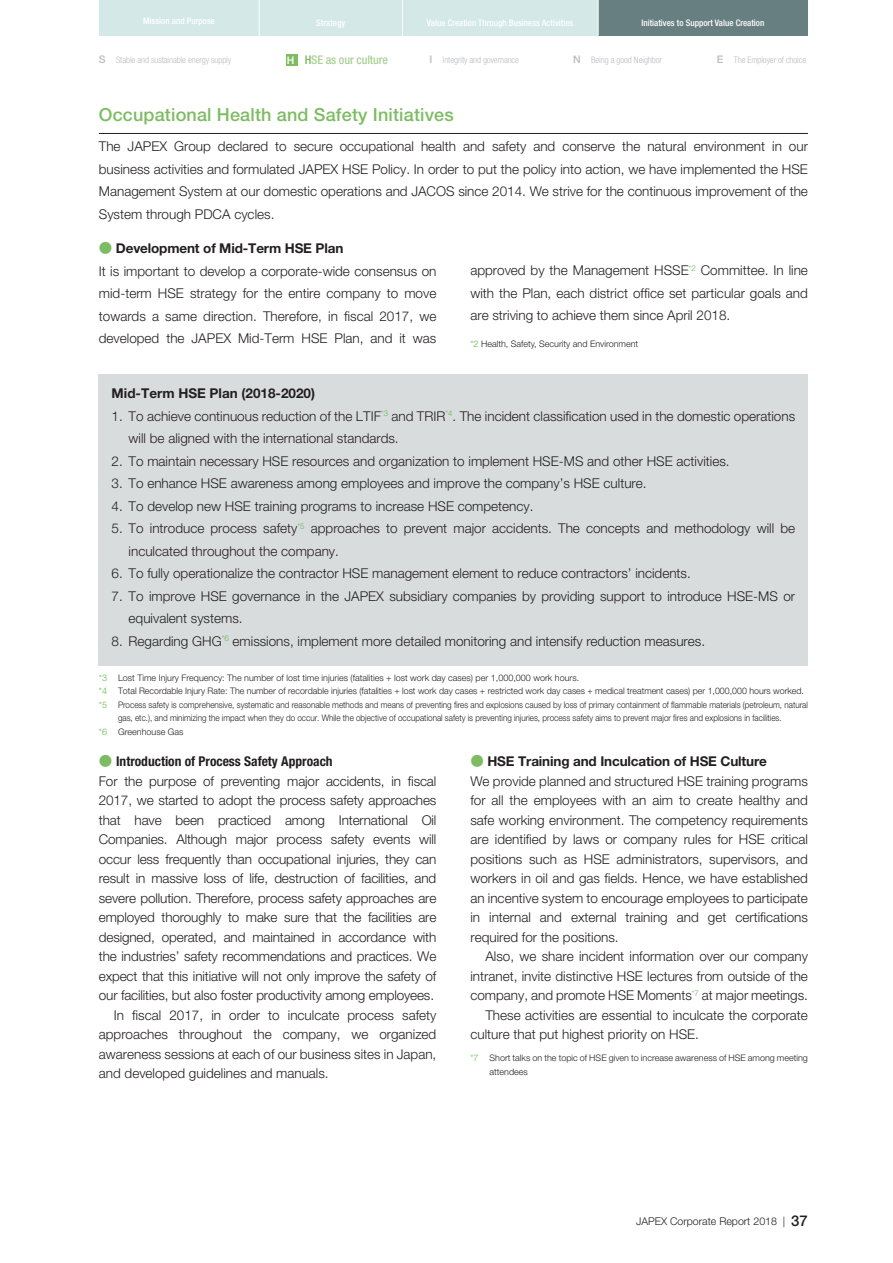
<style>
.page{position:relative;width:893px;height:1263px;background:#fff}
.page>*{position:absolute;margin:0;border:0;box-sizing:border-box;transform-origin:0 0}
.t1{font:500 18px "Helvetica Neue LT Std";letter-spacing:.01em;color:#7dbc63}
.t2{font:300 13.5px/22.5px "Helvetica Neue LT Std";color:#231f20}
.t3{font:700 condensed 13.5px "Helvetica Neue LT Std";color:#231f20}
.t4{font:700 13.5px "Helvetica Neue LT Std";color:#231f20}
.t5{font:500 condensed 12px "Helvetica Neue LT Std";letter-spacing:-.01em;color:#aad095}
.t6{font:300 10.65px "Helvetica Neue LT Std";color:#231f20}
.t7{font:300 9px/13.5px "Helvetica Neue LT Std";color:#231f20}
.t8{font:300 9px "Helvetica Neue LT Std";color:#231f20;scale:.9 1}
.t9{font:500 condensed 9px "Helvetica Neue LT Std";color:#fff}
.t10{font:300 condensed 9px "Helvetica Neue LT Std";letter-spacing:-.01em;color:#bcbdc0}
.s1{font-weight:500;font-stretch:normal;font-size:10.5px}
.s2{font-stretch:normal;font-size:10.5px;color:#fff}
.s3{color:#7dbc63}
.s4{font-family:"Gothic MB101 Pro De";font-weight:700;color:#7dbc63}
.s5{font-weight:700}
.s6{color:#5dbb46}
.s7{font-family:"Gothic MB101 Pro De";font-stretch:normal;color:#7dbc63}
.s8{font-weight:500;font-size:14.85px}
</style>
<div class="page">
<div style="left:99px;top:374px;width:709px;height:291px;background:#d9dcdd"></div>
<hr style="left:99px;top:133px;width:709px;height:1px;background:#231f20">
<div style="left:598px;top:0;width:210px;height:36px;background:#687f81"></div>
<div style="left:99px;top:0;width:160px;height:36px;background:#d4e8e8"></div>
<div style="left:259px;top:0;width:143px;height:36px;background:#d4e8e8"></div>
<hr style="left:259px;top:0;width:1px;height:36px;background:#fff">
<div style="left:402px;top:0;width:196px;height:36px;background:#d4e8e8"></div>
<hr style="left:402px;top:0;width:1px;height:36px;background:#fff">
<hr style="left:598px;top:0;width:1px;height:36px;background:#fff">
<div style="left:286px;top:54px;width:11px;height:12px;background:#7dbc63"></div>
<p class="t9" style="left:143px;top:16px;width:73px">Mission and Purpose</p>
<p class="t9" style="left:316px;top:17px;width:30px">Strategy</p>
<p class="t9" style="left:427px;top:18px;width:148px">Value Creation Through Business Activities</p>
<p class="t9" style="left:641px;top:18px;width:125px">Initiatives to Support Value Creation</p>
<p class="t10" style="left:99px;top:55px;width:134px"><span class="s1">S</span> Stable and sustainable energy supply</p>
<p class="t5" style="left:287px;top:53px;width:103px"><span class="s2">H</span> <span class="s3">H</span>SE as our culture</p>
<p class="t10" style="left:430px;top:54px;width:91px"><span class="s1">I</span> Integrity and governance</p>
<p class="t10" style="left:573px;top:54px;width:90px"><span class="s1">N</span> Being a good Neighbor</p>
<p class="t10" style="left:717px;top:54px;width:91px"><span class="s1">E</span> The Employer of choice</p>
<h1 class="t1" style="left:99px;top:104px;width:356px">Occupational Health and Safety Initiatives</h1>
<p class="t2" style="left:99px;top:135px;width:711px;text-align:justify">The JAPEX Group declared to secure occupational health and safety and conserve the natural environment in our business activities and formulated JAPEX HSE Policy. In order to put the policy into action, we have implemented the HSE Management System at our domestic operations and JACOS since 2014. We strive for the continuous improvement of the System through PDCA cycles.</p>
<p class="t2" style="left:99px;top:237px;width:339px"><span class="s4">●</span> <span class="s5">Development of Mid-Term HSE Plan<br></span>It is important to develop a corporate-wide consensus on mid-term HSE strategy for the entire company to move towards a same direction. Therefore, in fiscal 2017, we developed the JAPEX Mid-Term HSE Plan, and it was</p>
<p class="t2" style="left:470px;top:259px;width:339px;text-align:justify">approved by the Management HSSE<sup>*2</sup> Committee. In line with the Plan, each district office set particular goals and are striving to achieve them since April 2018.</p>
<p class="t7" style="left:470px;top:337px;width:169px"><span class="s6">*2</span> Health, Safety, Security and Environment</p>
<p class="t4" style="left:112px;top:385px;width:205px">Mid-Term HSE Plan (2018-2020)</p>
<p class="t2" style="left:129px;top:404px;width:668px;text-indent:-17px">1. To achieve continuous reduction of the LTIF<sup>*3</sup> and TRIR<sup>*4</sup>. The incident classification used in the domestic operations will be aligned with the international standards.</p>
<p class="t2" style="left:112px;top:449px;width:619px">2. To maintain necessary HSE resources and organization to implement HSE-MS and other HSE activities.</p>
<p class="t2" style="left:112px;top:472px;width:536px">3. To enhance HSE awareness among employees and improve the company’s HSE culture.</p>
<p class="t2" style="left:112px;top:494px;width:423px">4. To develop new HSE training programs to increase HSE competency.</p>
<p class="t2" style="left:129px;top:517px;width:668px;text-indent:-17px">5. To introduce process safety<sup>*5</sup> approaches to prevent major accidents. The concepts and methodology will be inculcated throughout the company.</p>
<p class="t2" style="left:112px;top:562px;width:581px">6. To fully operationalize the contractor HSE management element to reduce contractors’ incidents.</p>
<p class="t2" style="left:129px;top:584px;width:668px;text-indent:-17px">7. To improve HSE governance in the JAPEX subsidiary companies by providing support to introduce HSE-MS or equivalent systems.</p>
<p class="t2" style="left:112px;top:629px;width:595px">8. Regarding GHG<sup>*6</sup> emissions, implement more detailed monitoring and intensify reduction measures.</p>
<p class="t7" style="left:99px;top:671px;width:482px"><span class="s6">*3</span> Lost Time Injury Frequency: The number of lost time injuries (fatalities + lost work day cases) per 1,000,000 work hours.</p>
<p class="t7" style="left:99px;top:684px;width:707px"><span class="s6">*4</span> Total Recordable Injury Rate: The number of recordable injuries (fatalities + lost work day cases + restricted work day cases + medical treatment cases) per 1,000,000 hours worked.</p>
<p class="t8" style="left:99px;top:699px;width:789px"><span class="s6">*5</span> Process safety is comprehensive, systematic and reasonable methods and means of preventing fires and explosions caused by loss of primary containment of flammable materials (petroleum, natural</p>
<p class="t8" style="left:118px;top:713px;width:739px">gas, etc.), and minimizing the impact when they do occur. While the objective of occupational safety is preventing injuries, process safety aims to prevent major fires and explosions in facilities.</p>
<p class="t7" style="left:99px;top:725px;width:86px"><span class="s6">*6</span> Greenhouse Gas</p>
<p class="t3" style="left:99px;top:753px;width:235px"><span class="s7">●</span> Introduction of Process Safety Approach</p>
<p class="t2" style="left:99px;top:769px;width:339px">For the purpose of preventing major accidents, in fiscal</p>
<p class="t2" style="left:99px;top:789px;width:339px">2017, we started to adopt the process safety approaches</p>
<p class="t2" style="left:99px;top:808px;width:339px">that have been practiced among International Oil</p>
<p class="t2" style="left:99px;top:828px;width:339px">Companies. Although major process safety events will</p>
<p class="t2" style="left:99px;top:847px;width:339px">occur less frequently than occupational injuries, they can</p>
<p class="t2" style="left:99px;top:867px;width:339px">result in massive loss of life, destruction of facilities, and</p>
<p class="t2" style="left:99px;top:886px;width:339px">severe pollution. Therefore, process safety approaches are</p>
<p class="t2" style="left:99px;top:906px;width:339px">employed thoroughly to make sure that the facilities are</p>
<p class="t2" style="left:99px;top:925px;width:339px">designed, operated, and maintained in accordance with</p>
<p class="t2" style="left:99px;top:945px;width:339px">the industries’ safety recommendations and practices. We</p>
<p class="t2" style="left:99px;top:964px;width:339px">expect that this initiative will not only improve the safety of</p>
<p class="t2" style="left:99px;top:984px;width:337px">our facilities, but also foster productivity among employees.</p>
<p class="t2" style="left:114px;top:1003px;width:324px">In fiscal 2017, in order to inculcate process safety</p>
<p class="t2" style="left:99px;top:1023px;width:339px">approaches throughout the company, we organized</p>
<p class="t2" style="left:99px;top:1042px;width:339px">awareness sessions at each of our business sites in Japan,</p>
<p class="t2" style="left:99px;top:1062px;width:231px">and developed guidelines and manuals.</p>
<p class="t2" style="left:470px;top:751px;width:339px;line-height:19.5px"><span class="s4">●</span> <span class="s5">HSE Training and Inculcation of HSE Culture<br></span>We provide planned and structured HSE training programs for all the employees with an aim to create healthy and safe working environment. The competency requirements are identified by laws or company rules for HSE critical positions such as HSE administrators, supervisors, and workers in oil and gas fields. Hence, we have established an incentive system to encourage employees to participate in internal and external training and get certifications required for the positions.</p>
<p class="t2" style="left:485px;top:945px;width:324px">Also, we share incident information over our company</p>
<p class="t2" style="left:470px;top:964px;width:339px">intranet, invite distinctive HSE lectures from outside of the</p>
<p class="t2" style="left:470px;top:984px;width:339px">company, and promote HSE Moments<sup>*7</sup> at major meetings.</p>
<p class="t2" style="left:485px;top:1003px;width:324px">These activities are essential to inculcate the corporate</p>
<p class="t2" style="left:470px;top:1023px;width:230px">culture that put highest priority on HSE.</p>
<p class="t7" style="left:490px;top:1051px;width:320px;text-indent:-19px"><span class="s6">*7</span> Short talks on the topic of HSE given to increase awareness of HSE among meeting attendees</p>
<p class="t6" style="left:636px;top:1215px;width:173px">JAPEX Corporate Report 2018 | <span class="s8">37</span></p>
</div>
